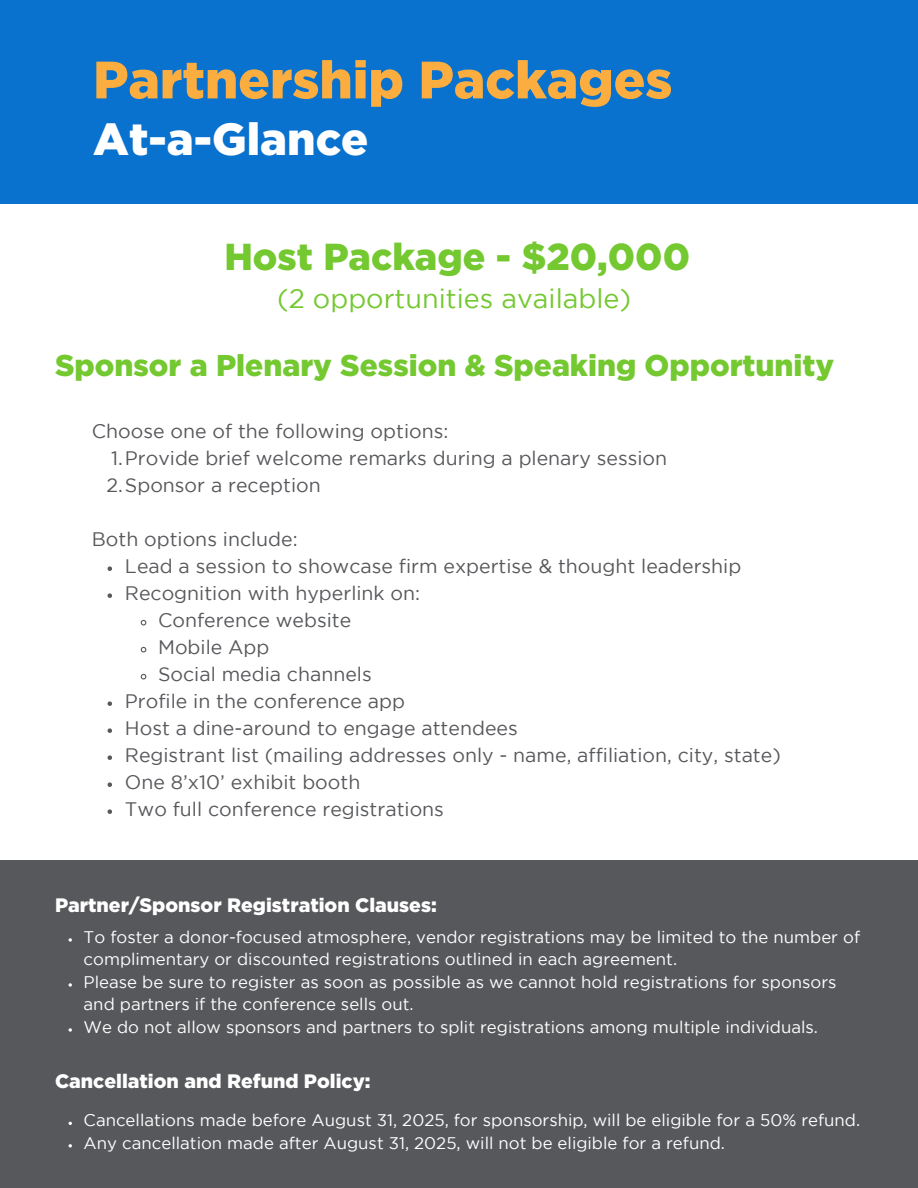
<style>
.page{position:relative;width:918px;height:1188px;background:#fff}
.page>*{position:absolute;margin:0;border:0;box-sizing:border-box;transform-origin:0 0}
.t1{font:900 52.5px "Gotham";color:#fbae3f}
.t2{font:900 45px "Gotham";color:#fff}
.t3{font:900 37.5px "Gotham";color:#74c830}
.t4{font:900 30px "Gotham";color:#74c830}
.t5{font:27px "Gotham";color:#74c830}
.t6{font:19.5px "Gotham";color:#57585b}
.t7{font:900 19.5px "Gotham";color:#fff}
.t8{font:16.8px/22.5px "Gotham";color:#fff}
</style>
<div class="page">
<div style="left:0;top:0;width:918px;height:203px;background:#0971ce"></div>
<div style="left:0;top:860px;width:918px;height:328px;background:#57585b"></div>
<svg style="left:108px;top:566px;width:4px;height:5px"></svg>
<svg style="left:108px;top:593px;width:4px;height:5px"></svg>
<svg style="left:140px;top:619px;width:7px;height:7px"></svg>
<svg style="left:140px;top:646px;width:7px;height:7px"></svg>
<svg style="left:140px;top:673px;width:7px;height:7px"></svg>
<svg style="left:108px;top:701px;width:4px;height:5px"></svg>
<svg style="left:108px;top:728px;width:4px;height:5px"></svg>
<svg style="left:108px;top:755px;width:4px;height:5px"></svg>
<svg style="left:108px;top:782px;width:4px;height:5px"></svg>
<svg style="left:108px;top:809px;width:4px;height:5px"></svg>
<svg style="left:69px;top:938px;width:3px;height:4px"></svg>
<svg style="left:69px;top:983px;width:3px;height:4px"></svg>
<svg style="left:69px;top:1028px;width:3px;height:4px"></svg>
<svg style="left:69px;top:1144px;width:3px;height:4px"></svg>
<h1 class="t1" style="left:93px;top:49px;width:581px">Partnership Packages</h1>
<h2 class="t2" style="left:93px;top:113px;width:277px">At-a-Glance</h2>
<h3 class="t3" style="left:224px;top:235px;width:467px">Host Package - $20,000</h3>
<h5 class="t5" style="left:277px;top:289px;width:356px">(2 opportunities available)</h5>
<p class="t4" style="left:55px;top:348px;width:781px">Sponsor a Plenary Session &amp; Speaking Opportunity</p>
<h4 class="t6" style="left:92px;top:424px;width:358px">Choose one of the following options:</h4>
<p class="t6" style="left:111px;top:451px;width:558px">1.Provide brief welcome remarks during a plenary session</p>
<p class="t6" style="left:107px;top:478px;width:216px">2.Sponsor a reception</p>
<p class="t6" style="left:92px;top:532px;width:207px">Both options include:</p>
<p class="t6" style="left:125px;top:559px;width:618px">Lead a session to showcase firm expertise &amp; thought leadership</p>
<p class="t6" style="left:125px;top:586px;width:297px">Recognition with hyperlink on:</p>
<p class="t6" style="left:158px;top:613px;width:195px">Conference website</p>
<p class="t6" style="left:158px;top:640px;width:113px">Mobile App</p>
<p class="t6" style="left:158px;top:667px;width:215px">Social media channels</p>
<p class="t6" style="left:125px;top:694px;width:282px">Profile in the conference app</p>
<p class="t6" style="left:125px;top:721px;width:394px">Host a dine-around to engage attendees</p>
<p class="t6" style="left:125px;top:748px;width:657px">Registrant list (mailing addresses only - name, affiliation, city, state)</p>
<p class="t6" style="left:125px;top:775px;width:237px">One 8’x10’ exhibit booth</p>
<p class="t6" style="left:125px;top:802px;width:321px">Two full conference registrations</p>
<p class="t7" style="left:55px;top:893px;width:383px">Partner/Sponsor Registration Clauses:</p>
<h6 class="t8" style="left:84px;top:927px;width:778px">To foster a donor-focused atmosphere, vendor registrations may be limited to the number of complimentary or discounted registrations outlined in each agreement.</h6>
<p class="t8" style="left:84px;top:972px;width:755px">Please be sure to register as soon as possible as we cannot hold registrations for sponsors and partners if the conference sells out.</p>
<p class="t8" style="left:84px;top:1017px;width:736px">We do not allow sponsors and partners to split registrations among multiple individuals.</p>
<p class="t7" style="left:55px;top:1070px;width:317px">Cancellation and Refund Policy:</p>
<h6 class="t8" style="left:84px;top:1110px;width:778px">Cancellations made before August 31, 2025, for sponsorship, will be eligible for a 50% refund.</h6>
<p class="t8" style="left:84px;top:1133px;width:643px">Any cancellation made after August 31, 2025, will not be eligible for a refund.</p>
</div>
